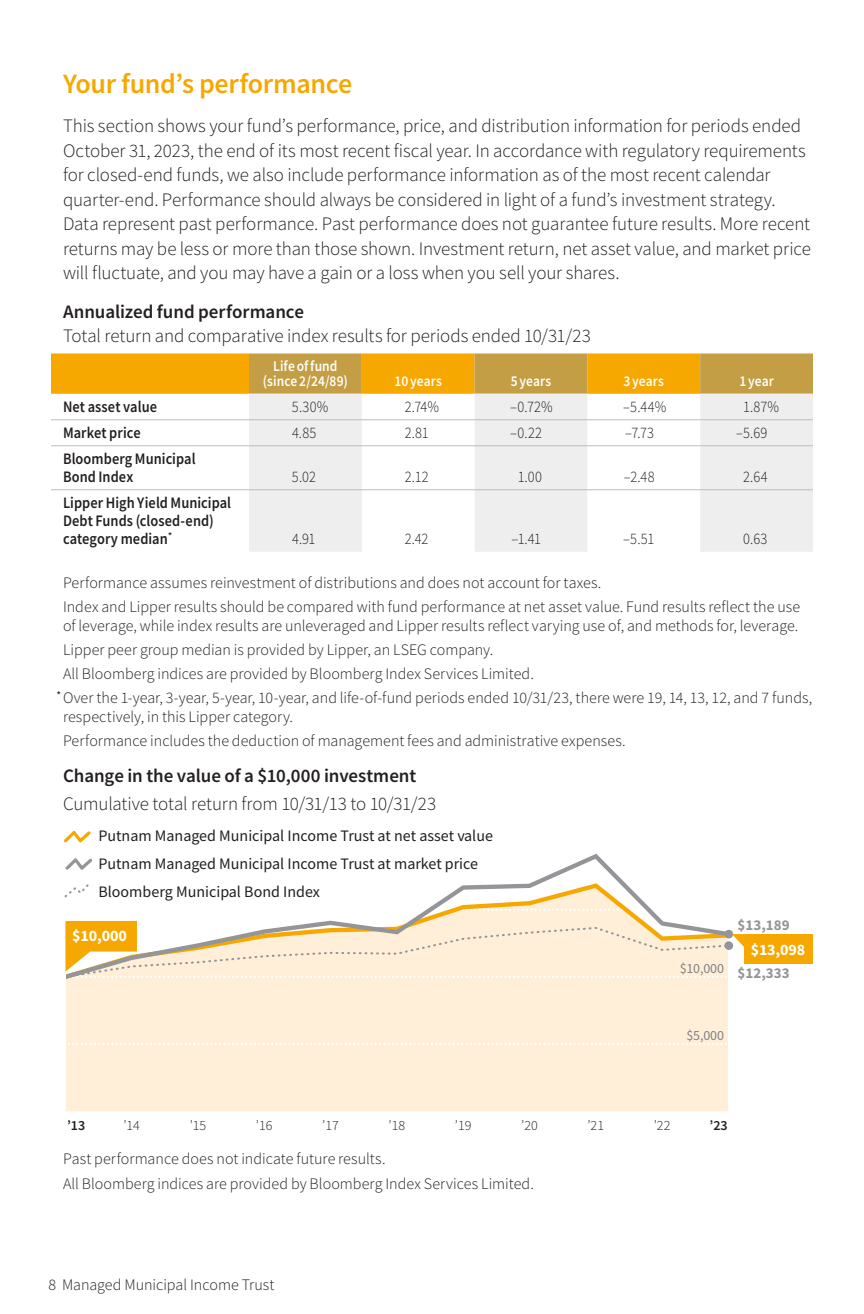
<style>
.page{position:relative;width:864px;height:1314px;background:#fff}
.page>*{position:absolute;margin:0;border:0;box-sizing:border-box;transform-origin:0 0}
.Section_Head{font:600 28px "Source Sans Pro";letter-spacing:-.015em;color:#f6a800}
.Performance_Text{font:300 19px/24.4px "Source Sans Pro";letter-spacing:-.005em;color:#231f20}
.PerfTable_Head{font:300 19px/24px "Source Sans Pro";letter-spacing:-.005em;color:#231f20}
.Performance_SubHead{font:600 19px "Source Sans Pro";letter-spacing:-.005em;color:#231f20}
.PerfTable_Footnote{font:300 16px/19px "Source Sans Pro";color:#231f20}
.t1{font:16px/28px "Source Sans Pro";color:#231f20}
.ColorTable_Stub_Bold{font:600 16px/18px "Source Sans Pro";letter-spacing:.005em;color:#231f20;scale:.9 1}
.ColorTable_Column{font:300 16px "Source Sans Pro";letter-spacing:.01em;color:#231f20;scale:.9 1}
.t2{font:700 16px "Source Sans Pro";letter-spacing:-.01em;color:#fff}
.ColorTable_Head{font:600 15px/15px "Source Sans Pro";letter-spacing:.005em;color:#fff;text-align:center;scale:.9 1}
.t3{font:700 15px "Source Sans Pro";color:#939598}
.t4{font:300 14px "Source Sans Pro";color:#231f20}
.t5{font:14px "Source Sans Pro";letter-spacing:-.01em;color:#808285}
.t6{font:600 14px "Source Sans Pro";color:#231f20}
.s1{font-weight:600}
</style>
<div class="page">
<svg style="left:51px;top:354px;width:762px;height:40px;background:#dfa420"></svg>
<svg style="left:249px;top:394px;width:564px;height:158px;fill:#eeeeef"></svg>
<hr style="left:51px;top:419px;width:198px;height:1px;background:#bcbdc0">
<hr style="left:249px;top:419px;width:113px;height:1px;background:#bcbdc0">
<hr style="left:362px;top:419px;width:113px;height:1px;background:#bcbdc0">
<hr style="left:475px;top:419px;width:112px;height:1px;background:#bcbdc0">
<hr style="left:587px;top:419px;width:113px;height:1px;background:#bcbdc0">
<hr style="left:700px;top:419px;width:113px;height:1px;background:#bcbdc0">
<hr style="left:51px;top:445px;width:198px;height:1px;background:#bcbdc0">
<hr style="left:249px;top:445px;width:113px;height:1px;background:#bcbdc0">
<hr style="left:362px;top:445px;width:113px;height:1px;background:#bcbdc0">
<hr style="left:475px;top:445px;width:112px;height:1px;background:#bcbdc0">
<hr style="left:587px;top:445px;width:113px;height:1px;background:#bcbdc0">
<hr style="left:700px;top:445px;width:113px;height:1px;background:#bcbdc0">
<hr style="left:51px;top:489px;width:198px;height:1px;background:#bcbdc0">
<hr style="left:249px;top:489px;width:113px;height:1px;background:#bcbdc0">
<hr style="left:362px;top:489px;width:113px;height:1px;background:#bcbdc0">
<hr style="left:475px;top:489px;width:112px;height:1px;background:#bcbdc0">
<hr style="left:587px;top:489px;width:113px;height:1px;background:#bcbdc0">
<hr style="left:700px;top:489px;width:113px;height:1px;background:#bcbdc0">
<div style="left:65px;top:979px;width:663px;height:132px;background:#ffefd8"></div>
<svg style="left:65px;top:1043px;width:662px;height:2px"></svg>
<svg style="left:65px;top:854px;width:663px;height:125px"></svg>
<svg style="left:64px;top:884px;width:25px;height:13px"></svg>
<svg style="left:64px;top:831px;width:27px;height:12px"></svg>
<svg style="left:65px;top:858px;width:27px;height:12px"></svg>
<div style="left:744px;top:934px;width:68px;height:30px;background:#f6a800"></div>
<svg style="left:65px;top:921px;width:679px;height:57px;background:#f7e4c5"></svg>
<p class="Section_Head" style="left:63px;top:65px;width:291px">Your fund’s performance</p>
<p class="Performance_Text" style="left:63px;top:114px;width:750px">This section shows your fund’s performance, price, and distribution information for periods ended October 31, 2023, the end of its most recent fiscal year. In accordance with regulatory requirements for closed-end funds, we also include performance information as of the most recent calendar quarter-end. Performance should always be considered in light of a fund’s investment strategy.<br>Data represent past performance. Past performance does not guarantee future results. More recent returns may be less or more than those shown. Investment return, net asset value, and market price will fluctuate, and you may have a gain or a loss when you sell your shares.</p>
<p class="PerfTable_Head" style="left:63px;top:299px;width:529px"><span class="s1">Annualized fund performance<br></span>Total return and comparative index results for periods ended 10/31/23</p>
<p class="ColorTable_Head" style="left:263px;top:358px;width:96px">Life of fund (since 2/24/89)</p>
<p class="ColorTable_Head" style="left:395px;top:373px;width:54px">10 years</p>
<p class="ColorTable_Head" style="left:511px;top:373px;width:47px">5 years</p>
<p class="ColorTable_Head" style="left:624px;top:373px;width:47px">3 years</p>
<p class="ColorTable_Head" style="left:739px;top:373px;width:40px">1 year</p>
<p class="ColorTable_Stub_Bold" style="left:63px;top:397px;width:106px">Net asset value</p>
<p class="ColorTable_Column" style="left:292px;top:397px;width:42px">5.30%</p>
<p class="ColorTable_Column" style="left:405px;top:397px;width:39px">2.74%</p>
<p class="ColorTable_Column" style="left:510px;top:397px;width:49px">–0.72%</p>
<p class="ColorTable_Column" style="left:623px;top:397px;width:49px">–5.44%</p>
<p class="ColorTable_Column" style="left:743px;top:397px;width:41px">1.87%</p>
<p class="ColorTable_Stub_Bold" style="left:63px;top:423px;width:88px">Market price</p>
<p class="ColorTable_Column" style="left:292px;top:423px;width:29px">4.85</p>
<p class="ColorTable_Column" style="left:405px;top:423px;width:28px">2.81</p>
<p class="ColorTable_Column" style="left:510px;top:423px;width:37px">–0.22</p>
<p class="ColorTable_Column" style="left:625px;top:423px;width:34px">–7.73</p>
<p class="ColorTable_Column" style="left:736px;top:423px;width:36px">–5.69</p>
<p class="ColorTable_Stub_Bold" style="left:63px;top:449px;width:149px">Bloomberg Municipal<br>Bond Index</p>
<p class="ColorTable_Column" style="left:292px;top:467px;width:28px">5.02</p>
<p class="ColorTable_Column" style="left:405px;top:467px;width:28px">2.12</p>
<p class="ColorTable_Column" style="left:518px;top:467px;width:29px">1.00</p>
<p class="ColorTable_Column" style="left:624px;top:467px;width:36px">–2.48</p>
<p class="ColorTable_Column" style="left:743px;top:467px;width:29px">2.64</p>
<p class="ColorTable_Stub_Bold" style="left:63px;top:493px;width:188px">Lipper High Yield Municipal<br>Debt Funds (closed-end) category median<sup>*</sup></p>
<p class="ColorTable_Column" style="left:292px;top:529px;width:27px">4.91</p>
<p class="ColorTable_Column" style="left:405px;top:529px;width:28px">2.42</p>
<p class="ColorTable_Column" style="left:511px;top:529px;width:34px">–1.41</p>
<p class="ColorTable_Column" style="left:623px;top:529px;width:36px">–5.51</p>
<p class="ColorTable_Column" style="left:743px;top:529px;width:28px">0.63</p>
<p class="PerfTable_Footnote" style="left:63px;top:573px;width:540px">Performance assumes reinvestment of distributions and does not account for taxes.</p>
<p class="PerfTable_Footnote" style="left:63px;top:597px;width:739px">Index and Lipper results should be compared with fund performance at net asset value. Fund results reflect the use of leverage, while index results are unleveraged and Lipper results reflect varying use of, and methods for, leverage.</p>
<p class="PerfTable_Footnote" style="left:63px;top:640px;width:432px">Lipper peer group median is provided by Lipper, an LSEG company.</p>
<p class="PerfTable_Footnote" style="left:63px;top:664px;width:472px">All Bloomberg indices are provided by Bloomberg Index Services Limited.</p>
<p class="PerfTable_Footnote" style="left:63px;top:688px;width:751px;text-indent:-7px"><sup>*</sup> Over the 1-year, 3-year, 5-year, 10-year, and life-of-fund periods ended 10/31/23, there were 19, 14, 13, 12, and 7 funds, respectively, in this Lipper category.</p>
<p class="PerfTable_Footnote" style="left:63px;top:731px;width:564px">Performance includes the deduction of management fees and administrative expenses.</p>
<p class="Performance_SubHead" style="left:63px;top:763px;width:355px">Change in the value of a $10,000 investment</p>
<p class="Performance_Text" style="left:63px;top:792px;width:375px">Cumulative total return from 10/31/13 to 10/31/23</p>
<p class="t1" style="left:98px;top:821px;width:396px">Putnam Managed Municipal Income Trust at net asset value<br>Putnam Managed Municipal Income Trust at market price<br>Bloomberg Municipal Bond Index</p>
<p class="t2" style="left:72px;top:925px;width:56px">$10,000</p>
<p class="t5" style="left:680px;top:959px;width:46px">$10,000</p>
<p class="t3" style="left:738px;top:915px;width:54px">$13,189</p>
<p class="t3" style="left:738px;top:963px;width:54px">$12,333</p>
<p class="t2" style="left:751px;top:939px;width:56px">$13,098</p>
<p class="t5" style="left:686px;top:1026px;width:39px">$5,000</p>
<p class="t6" style="left:67px;top:1116px;width:20px">’13</p>
<p class="t4" style="left:123px;top:1117px;width:18px">’14</p>
<p class="t4" style="left:190px;top:1117px;width:18px">’15</p>
<p class="t4" style="left:256px;top:1117px;width:18px">’16</p>
<p class="t4" style="left:322px;top:1117px;width:18px">’17</p>
<p class="t4" style="left:389px;top:1117px;width:18px">’18</p>
<p class="t4" style="left:455px;top:1117px;width:18px">’19</p>
<p class="t4" style="left:521px;top:1117px;width:18px">’20</p>
<p class="t4" style="left:588px;top:1117px;width:18px">’21</p>
<p class="t4" style="left:654px;top:1117px;width:18px">’22</p>
<p class="t6" style="left:709px;top:1116px;width:20px">’23</p>
<p class="PerfTable_Footnote" style="left:63px;top:1149px;width:324px">Past performance does not indicate future results.</p>
<p class="PerfTable_Footnote" style="left:63px;top:1174px;width:472px">All Bloomberg indices are provided by Bloomberg Index Services Limited.</p>
<p class="PerfTable_Footnote" style="left:48px;top:1275px;width:228px">8 Managed Municipal Income Trust</p>
</div>
